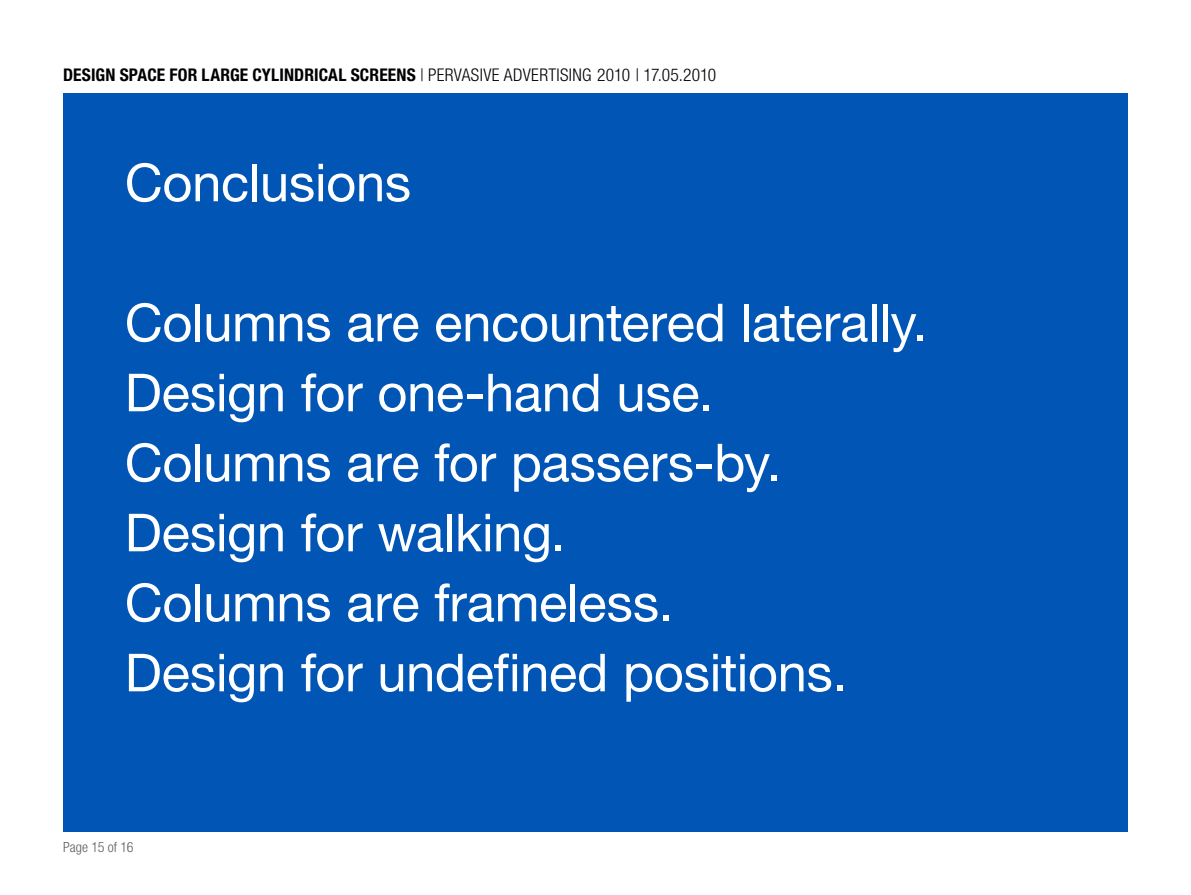
<style>
.page{position:relative;width:1191px;height:895px;background:#fff}
.page>*{position:absolute;margin:0;border:0;box-sizing:border-box;transform-origin:0 0}
.t1{font:52.5px "Helvetica Neue";letter-spacing:-.005em;color:#fff}
.t2{font:700 condensed 17.5px "Helvetica Neue";letter-spacing:.005em;color:#000}
.t3{font:300 condensed 14px "Helvetica Neue";letter-spacing:.005em;color:#5e5e5e}
.s1{font-weight:300}
</style>
<div class="page">
<div style="left:63px;top:94px;width:1065px;height:738px;background:#0155b5"></div>
<p class="t2" style="left:63px;top:64px;width:654px">DESIGN SPACE FOR LARGE CYLINDRICAL SCREENS <span class="s1">| PERVASIVE ADVERTISING 2010 | 17.05.2010</span></p>
<p class="t1" style="left:125px;top:151px;width:288px">Conclusions</p>
<p class="t1" style="left:125px;top:291px;width:804px">Columns are encountered laterally.</p>
<p class="t1" style="left:125px;top:361px;width:590px">Design for one-hand use.</p>
<p class="t1" style="left:125px;top:431px;width:658px">Columns are for passers-by.</p>
<p class="t1" style="left:125px;top:501px;width:442px">Design for walking.</p>
<p class="t1" style="left:125px;top:571px;width:550px">Columns are frameless.</p>
<p class="t1" style="left:125px;top:641px;width:723px">Design for undefined positions.</p>
<p class="t3" style="left:63px;top:839px;width:72px">Page 15 of 16</p>
</div>
